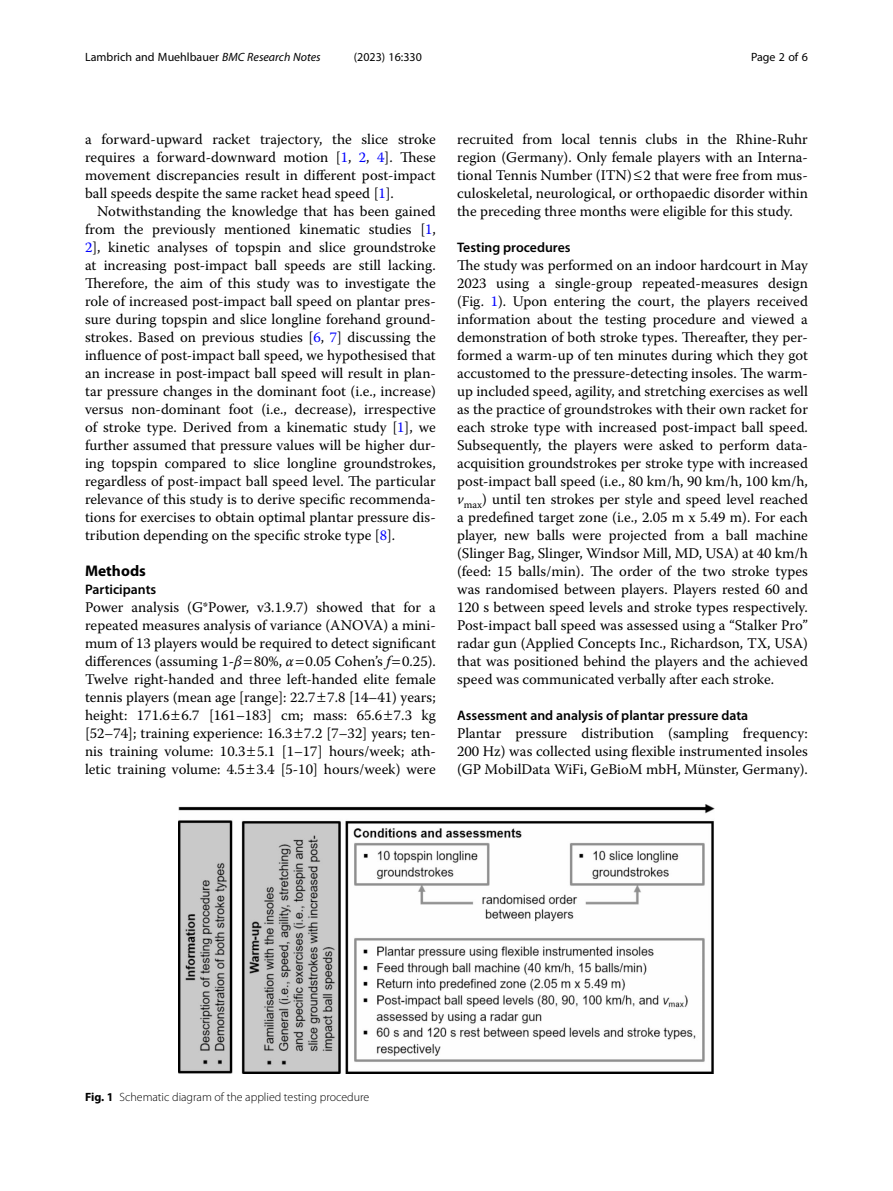
<style>
.page{position:relative;width:893px;height:1191px;background:#fff}
.page>*{position:absolute;margin:0;border:0;box-sizing:border-box;transform-origin:0 0}
.Head_1{font:700 15.45px "Myriad Pro";color:#000}
.Body_Text{font:14.7px/18px "Warnock Pro";color:#000;text-align:justify}
.Body_Text_Indent{font:14.7px/18px "Warnock Pro";color:#000;text-align:justify}
.Head_2{font:600 13.8px "Myriad Pro";color:#000}
.Head_2_After_1{font:600 13.8px "Myriad Pro";color:#000}
.t1{font:12px "Myriad Pro";color:#000}
.Figure_Caption{font:300 12px "Myriad Pro";color:#000}
.s1{font-style:italic}
.s2{color:#00f}
.s3{font-weight:700}
</style>
<div class="page">
<img style="left:178px;top:804px;width:536px;height:270px">
<p class="t1" style="left:85px;top:50px;width:237px">Lambrich and Muehlbauer <span class="s1">BMC Research Notes</span></p>
<p class="t1" style="left:354px;top:50px;width:70px">(2023) 16:330</p>
<p class="t1" style="left:751px;top:50px;width:58px">Page 2 of 6</p>
<p class="Body_Text" style="left:85px;top:130px;width:352px">a forward-upward racket trajectory, the slice stroke requires a forward-downward motion [<span class="s2">1</span>, <span class="s2">2</span>, <span class="s2">4</span>]. These movement discrepancies result in different post-impact ball speeds despite the same racket head speed [<span class="s2">1</span>].</p>
<p class="Body_Text_Indent" style="left:85px;top:202px;width:352px;text-indent:12px">Notwithstanding the knowledge that has been gained from the previously mentioned kinematic studies [<span class="s2">1</span>, <span class="s2">2</span>], kinetic analyses of topspin and slice groundstroke at increasing post-impact ball speeds are still lacking.<br>Therefore, the aim of this study was to investigate the role of increased post-impact ball speed on plantar pres&shy;sure during topspin and slice longline forehand ground&shy;strokes. Based on previous studies [<span class="s2">6</span>, <span class="s2">7</span>] discussing the influence of post-impact ball speed, we hypothesised that an increase in post-impact ball speed will result in plan&shy;tar pressure changes in the dominant foot (i.e., increase) versus non-dominant foot (i.e., decrease), irrespective of stroke type. Derived from a kinematic study [<span class="s2">1</span>], we further assumed that pressure values will be higher dur&shy;ing topspin compared to slice longline groundstrokes, regardless of post-impact ball speed level. The particular relevance of this study is to derive specific recommenda&shy;tions for exercises to obtain optimal plantar pressure dis&shy;tribution depending on the specific stroke type [<span class="s2">8</span>].</p>
<p class="Head_1" style="left:85px;top:561px;width:62px">Methods</p>
<p class="Head_2_After_1" style="left:85px;top:581px;width:73px">Participants</p>
<p class="Body_Text" style="left:85px;top:598px;width:352px">Power analysis (G*Power, v3.1.9.7) showed that for a repeated measures analysis of variance (ANOVA) a mini&shy;mum of 13 players would be required to detect significant differences (assuming 1-<span class="s1">β</span> 80%, <span class="s1">α</span> 0.05 Cohen’s <span class="s1">f</span> 0.25).<br>Twelve right-handed and three left-handed elite female tennis players (mean age [range]: 22.7 7.8 [14–41) years; height: 171.6 6.7 [161–183] cm; mass: 65.6 7.3 kg [52–74]; training experience: 16.3 7.2 [7–32] years; ten&shy;nis training volume: 10.3 5.1 [1–17] hours/week; ath&shy;letic training volume: 4.5 3.4 [5-10] hours/week) were</p>
<p class="Body_Text" style="left:457px;top:130px;width:352px">recruited from local tennis clubs in the Rhine-Ruhr region (Germany). Only female players with an Interna&shy;tional Tennis Number (ITN)≤2 that were free from mus&shy;culoskeletal, neurological, or orthopaedic disorder within the preceding three months were eligible for this study.</p>
<p class="Head_2" style="left:457px;top:239px;width:115px">Testing procedures</p>
<p class="Body_Text" style="left:457px;top:256px;width:352px">The study was performed on an indoor hardcourt in May 2023 using a single-group repeated-measures design (Fig. <span class="s2">1</span>). Upon entering the court, the players received information about the testing procedure and viewed a demonstration of both stroke types. Thereafter, they per&shy;formed a warm-up of ten minutes during which they got accustomed to the pressure-detecting insoles. The warm&shy;up included speed, agility, and stretching exercises as well as the practice of groundstrokes with their own racket for each stroke type with increased post-impact ball speed.<br>Subsequently, the players were asked to perform data&shy;acquisition groundstrokes per stroke type with increased post-impact ball speed (i.e., 80 km/h, 90 km/h, 100 km/h, <span class="s1">v</span><sub>max</sub>) until ten strokes per style and speed level reached a predefined target zone (i.e., 2.05 m x 5.49 m). For each player, new balls were projected from a ball machine (Slinger Bag, Slinger, Windsor Mill, MD, USA) at 40 km/h (feed: 15 balls/min). The order of the two stroke types was randomised between players. Players rested 60 and 120 s between speed levels and stroke types respectively.<br>Post-impact ball speed was assessed using a “Stalker Pro” radar gun (Applied Concepts Inc., Richardson, TX, USA) that was positioned behind the players and the achieved speed was communicated verbally after each stroke.</p>
<p class="Head_2" style="left:457px;top:707px;width:293px">Assessment and analysis of plantar pressure data</p>
<p class="Body_Text" style="left:457px;top:724px;width:352px">Plantar pressure distribution (sampling frequency:<br>200 Hz) was collected using flexible instrumented insoles (GP MobilData WiFi, GeBioM mbH, Münster, Germany).</p>
<p class="Figure_Caption" style="left:85px;top:1090px;width:286px"><span class="s3">Fig. 1</span> Schematic diagram of the applied testing procedure</p>
</div>
